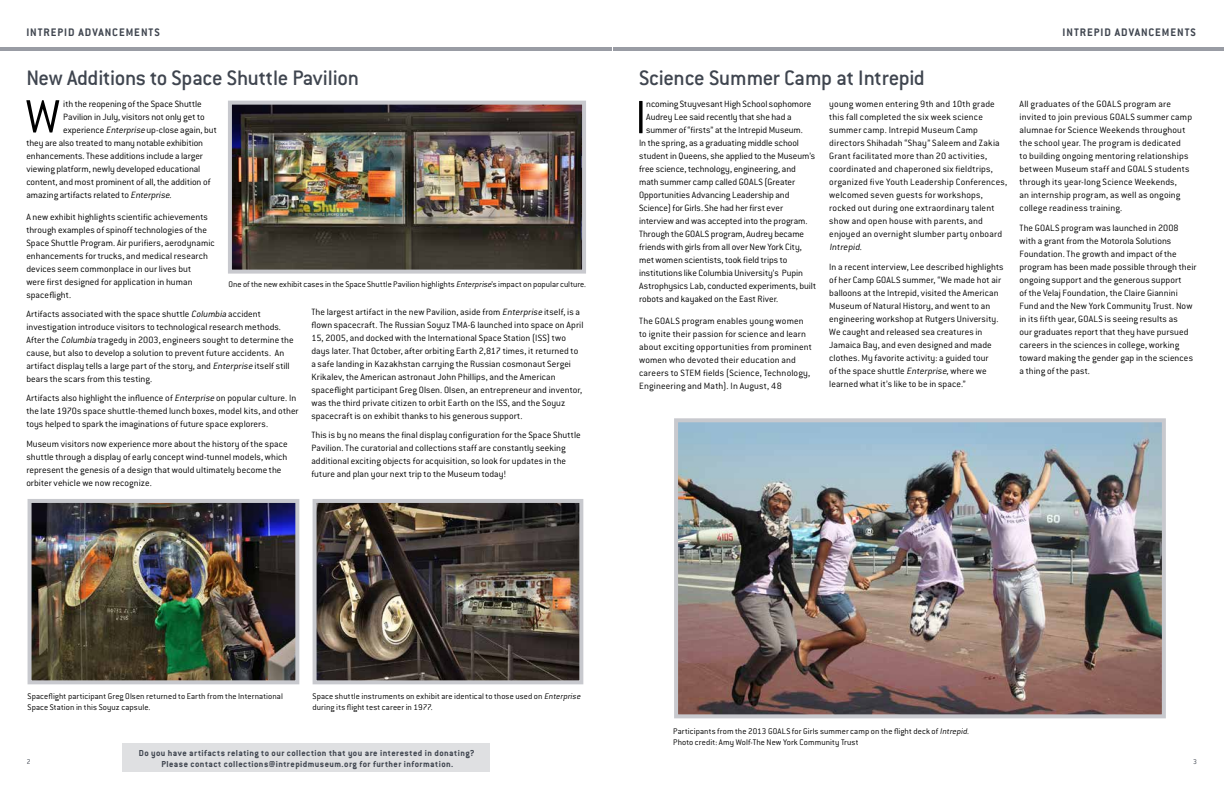
<style>
.page{position:relative;width:1224px;height:792px;background:#fff}
.page>*{position:absolute;margin:0;border:0;box-sizing:border-box;transform-origin:0 0}
.t1{font:300 51.3px "Conduit ITC";color:#000}
.t2{font:500 23px "Conduit ITC";letter-spacing:-.015em;color:#3f454f}
.t3{font:700 12px "Conduit ITC";letter-spacing:.08em;color:#3f454f}
.t4{font:300 10px/13px "Conduit ITC";letter-spacing:.005em;color:#000}
.t5{font:700 9.5px/11px "Conduit ITC";letter-spacing:.045em;color:#3f454f;text-align:center}
.t6{font:300 9px/11px "Conduit ITC";letter-spacing:.01em;color:#000}
.t7{font:300 7.5px "Conduit ITC";color:#3f454f}
.s1{font-style:italic}
</style>
<div class="page">
<hr style="left:614px;top:47px;width:610px;height:4px;background:#999ca4">
<hr style="left:0;top:47px;width:612px;height:4px;background:#999ca4">
<img style="left:674px;top:418px;width:492px;height:301px">
<div style="left:123px;top:743px;width:367px;height:29px;background:#dfe0e2"></div>
<img style="left:233px;top:106px;width:348px;height:163px">
<div style="left:228px;top:101px;width:358px;height:173px;border:4px solid #c8c9ce"></div>
<img style="left:318px;top:504px;width:260px;height:175px">
<div style="left:313px;top:499px;width:270px;height:185px;border:4px solid #c8c9ce"></div>
<img style="left:33px;top:504px;width:261px;height:175px">
<div style="left:28px;top:499px;width:271px;height:185px;border:4px solid #c8c9ce"></div>
<p class="t3" style="left:26px;top:25px;width:135px">INTREPID ADVANCEMENTS</p>
<h2 class="t2" style="left:26px;top:64px;width:334px">New Additions to Space Shuttle Pavilion</h2>
<h1 class="t1" style="left:26px;top:89px;width:36px">W</h1>
<p class="t4" style="left:63px;top:97px;width:140px">ith the reopening of the Space Shuttle</p>
<p class="t4" style="left:63px;top:110px;width:143px">Pavilion in July, visitors not only get to</p>
<p class="t4" style="left:63px;top:123px;width:155px">experience <span class="s1">Enterprise</span> up-close again, but</p>
<p class="t4" style="left:26px;top:136px;width:178px">they are also treated to many notable exhibition</p>
<p class="t4" style="left:26px;top:149px;width:178px">enhancements. These additions include a larger</p>
<p class="t4" style="left:26px;top:162px;width:176px">viewing platform, newly developed educational</p>
<p class="t4" style="left:26px;top:175px;width:186px">content, and most prominent of all, the addition of</p>
<p class="t4" style="left:26px;top:188px;width:147px">amazing artifacts related to <span class="s1">Enterprise</span>.</p>
<p class="t4" style="left:26px;top:210px;width:190px">A new exhibit highlights scientific achievements through examples of spinoff technologies of the Space Shuttle Program. Air purifiers, aerodynamic enhancements for trucks, and medical research devices seem commonplace in our lives but<br>were first designed for application in human spaceflight.</p>
<p class="t4" style="left:26px;top:307px;width:269px">Artifacts associated with the space shuttle <span class="s1">Columbia</span> accident investigation introduce visitors to technological research methods.<br>After the <span class="s1">Columbia</span> tragedy in 2003, engineers sought to determine the cause, but also to develop a solution to prevent future accidents. An artifact display tells a large part of the story, and <span class="s1">Enterprise</span> itself still bears the scars from this testing.</p>
<p class="t4" style="left:26px;top:392px;width:274px">Artifacts also highlight the influence of <span class="s1">Enterprise</span> on popular culture. In the late 1970s space shuttle-themed lunch boxes, model kits, and other toys helped to spark the imaginations of future space explorers.</p>
<p class="t4" style="left:26px;top:437px;width:263px">Museum visitors now experience more about the history of the space shuttle through a display of early concept wind-tunnel models, which represent the genesis of a design that would ultimately become the orbiter vehicle we now recognize.</p>
<p class="t6" style="left:229px;top:278px;width:359px">One of the new exhibit cases in the Space Shuttle Pavilion highlights <span class="s1">Enterprise</span>’s impact on popular culture.</p>
<p class="t4" style="left:311px;top:305px;width:274px">The largest artifact in the new Pavilion, aside from <span class="s1">Enterprise</span> itself, is a flown spacecraft. The Russian Soyuz TMA-6 launched into space on April 15, 2005, and docked with the International Space Station (ISS) two days later. That October, after orbiting Earth 2,817 times, it returned to a safe landing in Kazakhstan carrying the Russian cosmonaut Sergei Krikalev, the American astronaut John Phillips, and the American spaceflight participant Greg Olsen. Olsen, an entrepreneur and inventor, was the third private citizen to orbit Earth on the ISS, and the Soyuz spacecraft is on exhibit thanks to his generous support.</p>
<p class="t4" style="left:311px;top:428px;width:271px">This is by no means the final display configuration for the Space Shuttle Pavilion. The curatorial and collections staff are constantly seeking additional exciting objects for acquisition, so look for updates in the future and plan your next trip to the Museum today!</p>
<p class="t3" style="left:1063px;top:25px;width:135px">INTREPID ADVANCEMENTS</p>
<h2 class="t2" style="left:639px;top:65px;width:287px">Science Summer Camp at Intrepid</h2>
<h1 class="t1" style="left:635px;top:89px;width:13px">I</h1>
<p class="t4" style="left:646px;top:98px;width:167px">ncoming Stuyvesant High School sophomore</p>
<p class="t4" style="left:829px;top:98px;width:179px">young women entering 9th and 10th grade this fall completed the six week science summer camp. Intrepid Museum Camp directors Shihadah “Shay” Saleem and Zakia Grant facilitated more than 20 activities, coordinated and chaperoned six fieldtrips, organized five Youth Leadership Conferences, welcomed seven guests for workshops, rocked out during one extraordinary talent show and open house with parents, and enjoyed an overnight slumber party onboard Intrepid.</p>
<p class="t4" style="left:829px;top:260px;width:176px">In a recent interview, Lee described highlights of her Camp GOALS summer, “We made hot air balloons at the Intrepid, visited the American Museum of Natural History, and went to an engineering workshop at Rutgers University.<br>We caught and released sea creatures in Jamaica Bay, and even designed and made clothes. My favorite activity: a guided tour<br>of the space shuttle <span class="s1">Enterprise</span>, where we learned what it’s like to be in space.”</p>
<p class="t4" style="left:646px;top:111px;width:147px">Audrey Lee said recently that she had a</p>
<p class="t4" style="left:646px;top:124px;width:158px">summer of “firsts” at the Intrepid Museum.</p>
<p class="t4" style="left:639px;top:137px;width:161px">In the spring, as a graduating middle school</p>
<p class="t4" style="left:639px;top:150px;width:177px">student in Queens, she applied to the Museum’s</p>
<p class="t4" style="left:639px;top:163px;width:158px">free science, technology, engineering, and</p>
<p class="t4" style="left:639px;top:176px;width:157px">math summer camp called GOALS (Greater</p>
<p class="t4" style="left:639px;top:189px;width:152px">Opportunities Advancing Leadership and</p>
<p class="t4" style="left:639px;top:202px;width:145px">Science) for Girls. She had her first ever</p>
<p class="t4" style="left:639px;top:215px;width:170px">interview and was accepted into the program.</p>
<p class="t4" style="left:639px;top:228px;width:167px">Through the GOALS program, Audrey became</p>
<p class="t4" style="left:639px;top:241px;width:164px">friends with girls from all over New York City,</p>
<p class="t4" style="left:639px;top:254px;width:150px">met women scientists, took field trips to</p>
<p class="t4" style="left:639px;top:267px;width:166px">institutions like Columbia University’s Pupin</p>
<p class="t4" style="left:639px;top:280px;width:179px">Astrophysics Lab, conducted experiments, built</p>
<p class="t4" style="left:639px;top:293px;width:141px">robots and kayaked on the East River.</p>
<p class="t4" style="left:639px;top:315px;width:174px">The GOALS program enables young women to ignite their passion for science and learn about exciting opportunities from prominent women who devoted their education and careers to STEM fields (Science, Technology, Engineering and Math). In August, 48</p>
<p class="t4" style="left:1020px;top:98px;width:174px">All graduates of the GOALS program are invited to join previous GOALS summer camp alumnae for Science Weekends throughout the school year. The program is dedicated<br>to building ongoing mentoring relationships between Museum staff and GOALS students through its year-long Science Weekends,<br>an internship program, as well as ongoing college readiness training.</p>
<p class="t4" style="left:1020px;top:221px;width:178px">The GOALS program was launched in 2008 with a grant from the Motorola Solutions Foundation. The growth and impact of the program has been made possible through their ongoing support and the generous support<br>of the Velaj Foundation, the Claire Giannini Fund and the New York Community Trust. Now in its fifth year, GOALS is seeing results as<br>our graduates report that they have pursued careers in the sciences in college, working toward making the gender gap in the sciences a thing of the past.</p>
<p class="t6" style="left:28px;top:690px;width:257px">Spaceflight participant Greg Olsen returned to Earth from the International<br>Space Station in this Soyuz capsule.</p>
<p class="t6" style="left:313px;top:690px;width:271px">Space shuttle instruments on exhibit are identical to those used on <span class="s1">Enterprise </span>during its flight test career in 1977.</p>
<p class="t6" style="left:673px;top:726px;width:297px">Participants from the 2013 GOALS for Girls summer camp on the flight deck of <span class="s1">Intrepid</span>.<br>Photo credit: Amy Wolf-The New York Community Trust</p>
<p class="t5" style="left:139px;top:747px;width:338px">Do you have artifacts relating to our collection that you are interested in donating?<br>Please contact collections@intrepidmuseum.org for further information.</p>
<p class="t7" style="left:27px;top:757px;width:5px">2</p>
<p class="t7" style="left:1193px;top:757px;width:5px">3</p>
</div>
